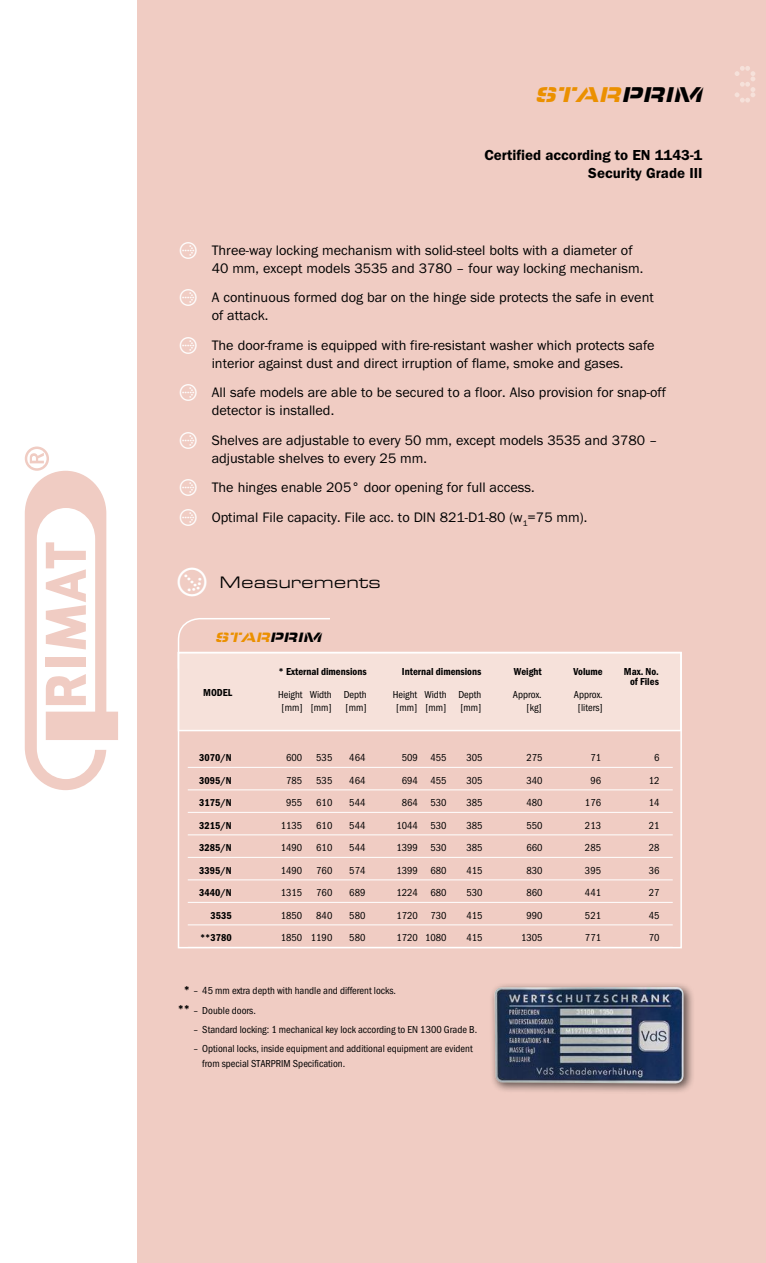
<style>
.page{position:relative;width:766px;height:1263px;background:#fff}
.page>*{position:absolute;margin:0;border:0;box-sizing:border-box;transform-origin:0 0}
.t1{font:53.55px "Dot Matrix Two Narrow";color:#f6e1da}
.t2{font:italic 22.2px "Eurostile Ste DCE Blac Exte";color:#eb9000}
.t3{font:17.25px "Eurostile TCE Regu Exte";color:#000}
.t4{font:600 15px/18px "Franklin Got Itc TCE";color:#000;text-align:right}
.t5{font:14.25px/18px "Franklin Got Itc TCE";color:#000}
.t6{font:italic 14.1px "Eurostile Ste DCE Blac Exte";color:#eb9000}
.t7{font:600 condensed 12px/19.4px "Franklin Got Itc TCE";color:#000;text-align:center}
.t8{font:condensed 10.5px/12.6px "Franklin Got Itc TCE";color:#000}
.t9{font:600 condensed 10.5px/10.5px "Franklin Got Itc TCE";color:#000;text-align:center}
.t10{font:600 condensed 10.35px "Franklin Got Itc TCE";color:#000}
.s1{color:#000}
.s2{font-family:"Button Bonus Circle Positive";font-size:21px;color:#fff}
.s3{font-family:"Button Bonus Circle Positive";font-size:36px;color:#fff}
</style>
<div class="page">
<div style="left:136px;top:0;width:629px;height:1263px;background:#f0ccc3"></div>
<svg style="left:25px;top:446px;width:93px;height:344px"></svg>
<div style="left:178px;top:652px;width:503px;height:79px;background:#f6e1da;border:2px solid #fff"></div>
<div style="left:178px;top:652px;width:503px;height:296px;border:2px solid #fff"></div>
<hr style="left:188px;top:767px;width:484px;height:1px;background:#fff">
<hr style="left:188px;top:789px;width:484px;height:1px;background:#fff">
<hr style="left:188px;top:812px;width:484px;height:1px;background:#fff">
<hr style="left:188px;top:834px;width:484px;height:1px;background:#fff">
<hr style="left:188px;top:857px;width:484px;height:1px;background:#fff">
<hr style="left:188px;top:879px;width:484px;height:1px;background:#fff">
<hr style="left:188px;top:902px;width:484px;height:1px;background:#fff">
<hr style="left:188px;top:924px;width:484px;height:1px;background:#fff">
<hr style="left:188px;top:947px;width:484px;height:1px;background:#fff">
<div style="left:489px;top:982px;width:205px;height:113px;background:#000;opacity:.6"></div>
<img style="left:494px;top:987px;width:189px;height:96px">
<h2 class="t2" style="left:534px;top:82px;width:175px">STAR<span class="s1">PRIM</span></h2>
<p class="t4" style="left:484px;top:146px;width:219px">Certified according to EN 1143-1<br>Security Grade III</p>
<p class="t5" style="left:212px;top:241px;width:433px;text-indent:-34px"><span class="s2">A</span> Three-way locking mechanism with solid-steel bolts with a diameter of<br>40 mm, except models 3535 and 3780 – four way locking mechanism.</p>
<p class="t5" style="left:212px;top:289px;width:443px;text-indent:-34px"><span class="s2">A</span> A continuous formed dog bar on the hinge side protects the safe in event of attack.</p>
<p class="t5" style="left:178px;top:336px;width:478px;text-align:center"><span class="s2">A</span> The door-frame is equipped with fire-resistant washer which protects safe interior against dust and direct irruption of flame, smoke and gases.</p>
<p class="t5" style="left:212px;top:384px;width:455px;text-indent:-34px"><span class="s2">A</span> All safe models are able to be secured to a floor. Also provision for snap-off detector is installed.</p>
<p class="t5" style="left:212px;top:431px;width:447px;text-indent:-34px"><span class="s2">A</span> Shelves are adjustable to every 50 mm, except models 3535 and 3780 – adjustable shelves to every 25 mm.</p>
<p class="t5" style="left:178px;top:473px;width:411px;line-height:29.4px"><span class="s2">A</span> The hinges enable 205° door opening for full access.<br><span class="s2">A</span> Optimal File capacity. File acc. to DIN 821-D1-80 (w<sub>1</sub>=75 mm).</p>
<p class="t3" style="left:174px;top:573px;width:208px"><span class="s3">F</span> Measurements</p>
<p class="t6" style="left:215px;top:629px;width:111px">STAR<span class="s1">PRIM</span></p>
<p class="t9" style="left:203px;top:687px;width:31px">MODEL</p>
<p class="t9" style="left:278px;top:666px;width:90px">* External dimensions</p>
<p class="t8" style="left:281px;top:688px;width:87px;text-indent:-3px">Height Width Depth [mm] [mm]</p>
<p class="t8" style="left:345px;top:701px;width:23px">[mm]</p>
<p class="t9" style="left:402px;top:666px;width:81px">Internal dimensions</p>
<p class="t8" style="left:396px;top:688px;width:87px;text-indent:-3px">Height Width Depth [mm] [mm]</p>
<p class="t8" style="left:460px;top:701px;width:23px">[mm]</p>
<p class="t9" style="left:513px;top:666px;width:29px">Weight</p>
<p class="t8" style="left:513px;top:688px;width:30px;text-align:right">Approx. [kg]</p>
<p class="t9" style="left:573px;top:666px;width:31px">Volume</p>
<p class="t8" style="left:573px;top:688px;width:30px;text-align:center">Approx. [liters]</p>
<p class="t9" style="left:623px;top:666px;width:37px">Max. No. of Files</p>
<p class="t10" style="left:199px;top:752px;width:34px">3070/N</p>
<p class="t8" style="left:286px;top:751px;width:18px">600</p>
<p class="t8" style="left:316px;top:751px;width:18px">535</p>
<p class="t8" style="left:349px;top:751px;width:18px">464</p>
<p class="t8" style="left:402px;top:751px;width:46px">509 455</p>
<p class="t8" style="left:466px;top:751px;width:18px">305</p>
<p class="t8" style="left:526px;top:751px;width:18px">275</p>
<p class="t8" style="left:590px;top:751px;width:12px">71</p>
<p class="t8" style="left:654px;top:751px;width:7px">6</p>
<p class="t10" style="left:199px;top:774px;width:34px">3095/N</p>
<p class="t8" style="left:286px;top:774px;width:18px">785</p>
<p class="t8" style="left:316px;top:774px;width:18px">535</p>
<p class="t8" style="left:349px;top:774px;width:18px">464</p>
<p class="t8" style="left:402px;top:774px;width:46px">694 455</p>
<p class="t8" style="left:466px;top:774px;width:18px">305</p>
<p class="t8" style="left:526px;top:774px;width:18px">340</p>
<p class="t8" style="left:590px;top:774px;width:12px">96</p>
<p class="t8" style="left:648px;top:774px;width:12px">12</p>
<p class="t10" style="left:199px;top:797px;width:34px">3175/N</p>
<p class="t8" style="left:286px;top:796px;width:18px">955</p>
<p class="t8" style="left:316px;top:796px;width:18px">610</p>
<p class="t8" style="left:349px;top:796px;width:18px">544</p>
<p class="t8" style="left:402px;top:796px;width:46px">864 530</p>
<p class="t8" style="left:466px;top:796px;width:18px">385</p>
<p class="t8" style="left:526px;top:796px;width:18px">480</p>
<p class="t8" style="left:585px;top:796px;width:18px">176</p>
<p class="t8" style="left:648px;top:796px;width:12px">14</p>
<p class="t10" style="left:199px;top:819px;width:34px">3215/N</p>
<p class="t8" style="left:281px;top:819px;width:23px">1135</p>
<p class="t8" style="left:316px;top:819px;width:18px">610</p>
<p class="t8" style="left:349px;top:819px;width:18px">544</p>
<p class="t8" style="left:396px;top:819px;width:51px">1044 530</p>
<p class="t8" style="left:466px;top:819px;width:18px">385</p>
<p class="t8" style="left:526px;top:819px;width:18px">550</p>
<p class="t8" style="left:585px;top:819px;width:18px">213</p>
<p class="t8" style="left:648px;top:819px;width:12px">21</p>
<p class="t10" style="left:199px;top:842px;width:34px">3285/N</p>
<p class="t8" style="left:281px;top:841px;width:23px">1490</p>
<p class="t8" style="left:316px;top:841px;width:18px">610</p>
<p class="t8" style="left:349px;top:841px;width:18px">544</p>
<p class="t8" style="left:396px;top:841px;width:51px">1399 530</p>
<p class="t8" style="left:466px;top:841px;width:18px">385</p>
<p class="t8" style="left:526px;top:841px;width:18px">660</p>
<p class="t8" style="left:585px;top:841px;width:18px">285</p>
<p class="t8" style="left:648px;top:841px;width:12px">28</p>
<p class="t10" style="left:199px;top:864px;width:34px">3395/N</p>
<p class="t8" style="left:281px;top:864px;width:23px">1490</p>
<p class="t8" style="left:316px;top:864px;width:18px">760</p>
<p class="t8" style="left:349px;top:864px;width:18px">574</p>
<p class="t8" style="left:396px;top:864px;width:51px">1399 680</p>
<p class="t8" style="left:466px;top:864px;width:18px">415</p>
<p class="t8" style="left:526px;top:864px;width:18px">830</p>
<p class="t8" style="left:585px;top:864px;width:18px">395</p>
<p class="t8" style="left:648px;top:864px;width:12px">36</p>
<p class="t10" style="left:199px;top:887px;width:34px">3440/N</p>
<p class="t8" style="left:281px;top:886px;width:23px">1315</p>
<p class="t8" style="left:316px;top:886px;width:18px">760</p>
<p class="t8" style="left:349px;top:886px;width:18px">689</p>
<p class="t8" style="left:396px;top:886px;width:51px">1224 680</p>
<p class="t8" style="left:466px;top:886px;width:18px">530</p>
<p class="t8" style="left:526px;top:886px;width:18px">860</p>
<p class="t8" style="left:585px;top:886px;width:18px">441</p>
<p class="t8" style="left:648px;top:886px;width:12px">27</p>
<p class="t10" style="left:210px;top:909px;width:23px">3535</p>
<p class="t8" style="left:281px;top:909px;width:23px">1850</p>
<p class="t8" style="left:316px;top:909px;width:18px">840</p>
<p class="t8" style="left:349px;top:909px;width:18px">580</p>
<p class="t8" style="left:396px;top:909px;width:51px">1720 730</p>
<p class="t8" style="left:466px;top:909px;width:18px">415</p>
<p class="t8" style="left:526px;top:909px;width:18px">990</p>
<p class="t8" style="left:585px;top:909px;width:18px">521</p>
<p class="t8" style="left:648px;top:909px;width:12px">45</p>
<p class="t10" style="left:200px;top:932px;width:33px">**3780</p>
<p class="t8" style="left:281px;top:931px;width:53px">1850 1190</p>
<p class="t8" style="left:349px;top:931px;width:18px">580</p>
<p class="t8" style="left:396px;top:931px;width:51px">1720 1080</p>
<p class="t8" style="left:466px;top:931px;width:18px">415</p>
<p class="t8" style="left:521px;top:931px;width:23px">1305</p>
<p class="t8" style="left:585px;top:931px;width:18px">771</p>
<p class="t8" style="left:648px;top:931px;width:12px">70</p>
<p class="t7" style="left:178px;top:980px;width:14px">* **</p>
<p class="t8" style="left:194px;top:985px;width:204px">– 45 mm extra depth with handle and different locks.</p>
<p class="t8" style="left:194px;top:1004px;width:64px">– Double doors.</p>
<p class="t8" style="left:194px;top:1023px;width:285px">– Standard locking: 1 mechanical key lock according to EN 1300 Grade B.</p>
<p class="t8" style="left:202px;top:1041px;width:272px;line-height:15px;text-indent:-9px">– Optional locks, inside equipment and additional equipment are evident from special STARPRIM Specification.</p>
<h1 class="t1" style="left:731px;top:55px;width:28px">3</h1>
</div>
